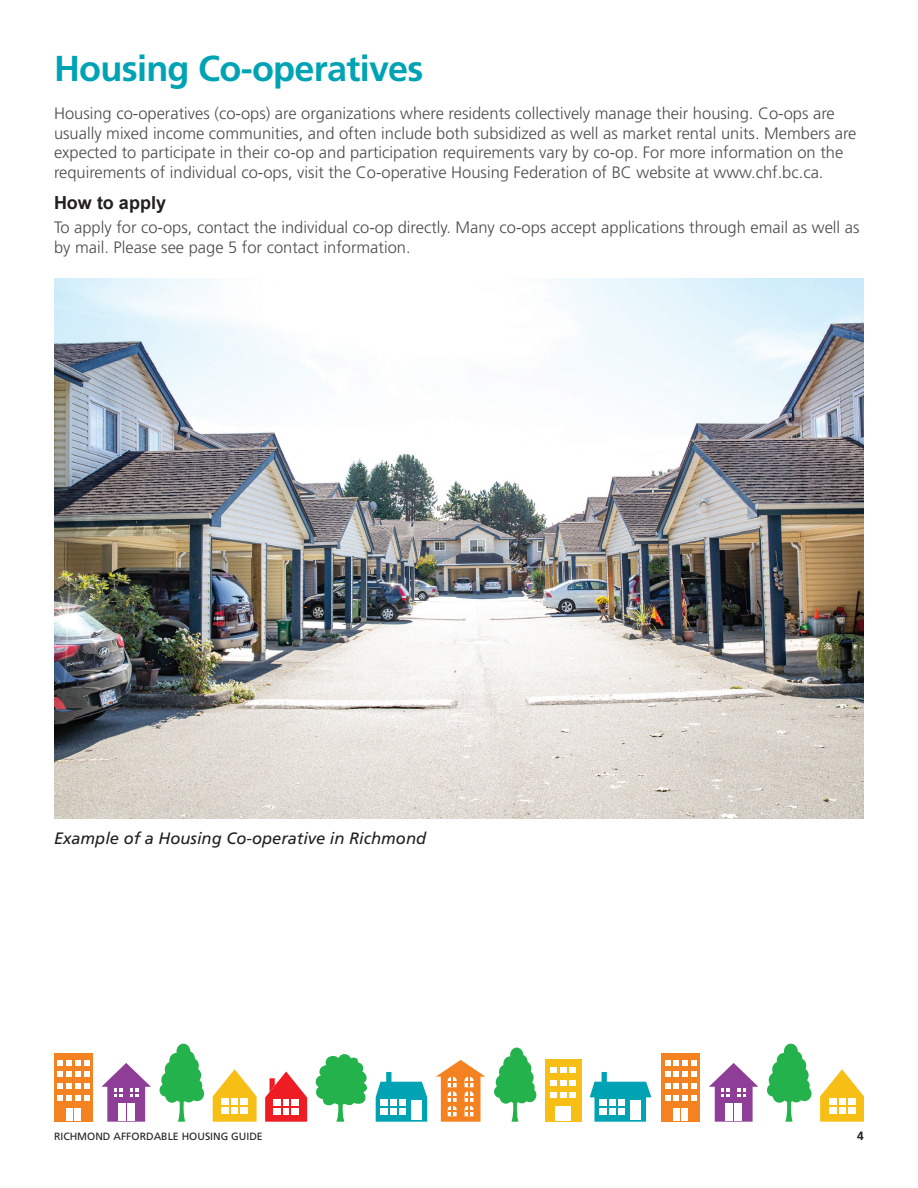
<style>
.page{position:relative;width:918px;height:1188px;background:#fff}
.page>*{position:absolute;margin:0;border:0;box-sizing:border-box;transform-origin:0 0}
.t1{font:700 36px "Frutiger LT Std";letter-spacing:-.02em;color:#00a3b3}
.t2{font:700 18px "Arial";color:#231f20}
.t3{font:300 16.5px/19.8px "Frutiger LT Std";color:#4b4c4d}
.t4{font:italic 16.5px "Frutiger LT Std";color:#231f20}
.t5{font:700 12px "Frutiger LT Std";color:#231f20}
.t6{font:10.5px "Frutiger LT Std";color:#231f20}
</style>
<div class="page">
<div style="left:54px;top:1053px;width:39px;height:69px;background:#f58220"></div>
<div style="left:74px;top:1108px;width:7px;height:13px;background:#fff"></div>
<div style="left:66px;top:1108px;width:7px;height:13px;background:#fff"></div>
<svg style="left:57px;top:1095px;width:33px;height:5px"></svg>
<svg style="left:57px;top:1083px;width:33px;height:6px"></svg>
<svg style="left:57px;top:1072px;width:33px;height:5px"></svg>
<svg style="left:57px;top:1060px;width:33px;height:5px"></svg>
<div style="left:545px;top:1059px;width:36px;height:63px;background:#f7be16"></div>
<div style="left:563px;top:1106px;width:8px;height:15px;background:#fff"></div>
<div style="left:555px;top:1106px;width:7px;height:15px;background:#fff"></div>
<svg style="left:550px;top:1092px;width:26px;height:6px"></svg>
<svg style="left:550px;top:1080px;width:26px;height:6px"></svg>
<svg style="left:550px;top:1067px;width:26px;height:6px"></svg>
<svg style="left:316px;top:1054px;width:52px;height:68px"></svg>
<svg style="left:101px;top:1063px;width:50px;height:59px"></svg>
<svg style="left:590px;top:1072px;width:61px;height:50px"></svg>
<hr style="left:599px;top:1106px;width:26px;height:2px;background:#00a3b3">
<svg style="left:376px;top:1072px;width:51px;height:50px"></svg>
<hr style="left:381px;top:1106px;width:25px;height:2px;background:#00a3b3">
<svg style="left:436px;top:1060px;width:49px;height:62px"></svg>
<svg style="left:160px;top:1044px;width:44px;height:78px"></svg>
<svg style="left:494px;top:1048px;width:42px;height:74px"></svg>
<svg style="left:213px;top:1069px;width:44px;height:53px"></svg>
<hr style="left:221px;top:1105px;width:27px;height:2px;background:#f7be16">
<svg style="left:265px;top:1072px;width:42px;height:50px"></svg>
<hr style="left:273px;top:1106px;width:26px;height:2px;background:#ee1d23">
<div style="left:661px;top:1053px;width:39px;height:69px;background:#f58220"></div>
<div style="left:681px;top:1108px;width:7px;height:13px;background:#fff"></div>
<div style="left:673px;top:1108px;width:7px;height:13px;background:#fff"></div>
<svg style="left:665px;top:1095px;width:32px;height:5px"></svg>
<svg style="left:665px;top:1083px;width:32px;height:6px"></svg>
<svg style="left:665px;top:1072px;width:32px;height:5px"></svg>
<svg style="left:665px;top:1060px;width:32px;height:5px"></svg>
<svg style="left:709px;top:1063px;width:49px;height:59px"></svg>
<svg style="left:767px;top:1044px;width:45px;height:78px"></svg>
<svg style="left:820px;top:1069px;width:44px;height:53px"></svg>
<hr style="left:829px;top:1105px;width:26px;height:2px;background:#f7be16">
<img style="left:54px;top:278px;width:810px;height:540px">
<h1 class="t1" style="left:54px;top:47px;width:371px">Housing Co-operatives</h1>
<p class="t3" style="left:54px;top:103px;width:804px">Housing co-operatives (co-ops) are organizations where residents collectively manage their housing. Co-ops are usually mixed income communities, and often include both subsidized as well as market rental units. Members are expected to participate in their co-op and participation requirements vary by co-op. For more information on the requirements of individual co-ops, visit the Co-operative Housing Federation of BC website at www.chf.bc.ca.</p>
<p class="t2" style="left:54px;top:190px;width:114px">How to apply</p>
<p class="t3" style="left:54px;top:218px;width:807px">To apply for co-ops, contact the individual co-op directly. Many co-ops accept applications through email as well as by mail. Please see page 5 for contact information.</p>
<p class="t4" style="left:54px;top:829px;width:374px">Example of a Housing Co-operative in Richmond</p>
<p class="t6" style="left:54px;top:1130px;width:210px">RICHMOND AFFORDABLE HOUSING GUIDE</p>
<p class="t5" style="left:857px;top:1129px;width:8px">4</p>
</div>
